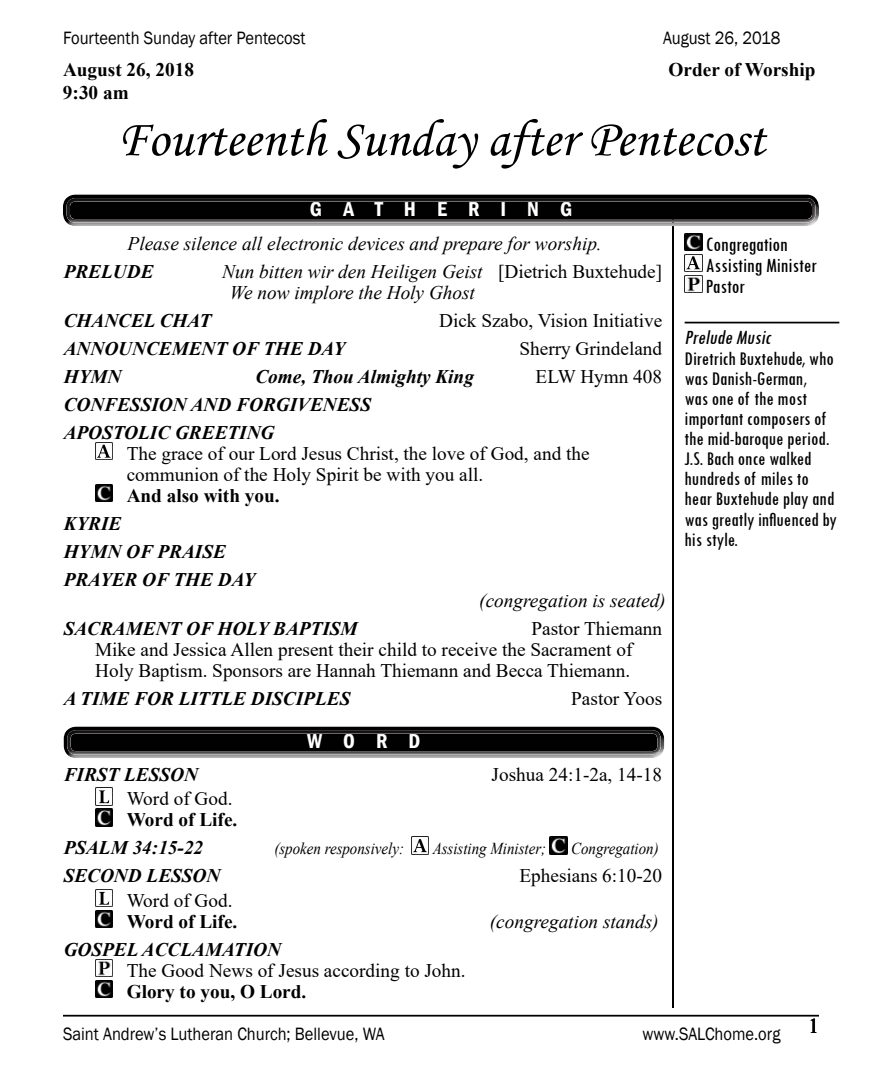
<style>
.page{position:relative;width:882px;height:1071px;background:#fff}
.page>*{position:absolute;margin:0;border:0;box-sizing:border-box;transform-origin:0 0}
.t1{font:52.5px "Monotype Corsiva";color:#000}
.t2{font:condensed 21px/21px "Tw Cen";color:#000}
.t3{font:600 condensed 21px "Franklin Gothic";letter-spacing:1em;color:#fff}
.t4{font:italic condensed 21px "Tw Cen";color:#000}
.t5{font:21px "Times New Roman";color:#000}
.t6{font:condensed 20.12px/20.1px "Tw Cen";color:#000}
.t7{font:19.25px/21px "Times New Roman";color:#000}
.t8{font:italic 700 19.25px/28px "Times New Roman";color:#000}
.t9{font:italic 19.25px/21px "Times New Roman";color:#000}
.t10{font:700 19.25px "Times New Roman";color:#000}
.t11{font:18.38px "Franklin Gothic";color:#000;scale:.9 1}
.t12{font:italic 16.62px "Times New Roman";color:#000;scale:.9 1}
.s1{font-style:normal}
</style>
<div class="page">
<hr style="left:672px;top:63px;width:2px;height:945px;background:#000">
<div style="left:669px;top:0;width:6px;height:208px;background:#fff"></div>
<svg style="left:71px;top:225px;width:739px;height:2px"></svg>
<div style="left:55px;top:187px;width:768px;height:38px;background:#000;opacity:.75"></div>
<hr style="left:63px;top:1015px;width:756px;height:2px;background:#000">
<img style="left:95px;top:442px;width:18px;height:18px">
<img style="left:95px;top:484px;width:18px;height:18px">
<svg style="left:69px;top:756px;width:589px;height:2px"></svg>
<div style="left:62px;top:719px;width:604px;height:37px;background:#000;opacity:.75"></div>
<img style="left:95px;top:788px;width:18px;height:17px">
<img style="left:95px;top:809px;width:18px;height:17px">
<img style="left:411px;top:837px;width:18px;height:17px">
<img style="left:550px;top:837px;width:17px;height:17px">
<img style="left:95px;top:889px;width:18px;height:18px">
<img style="left:95px;top:910px;width:18px;height:18px">
<img style="left:95px;top:959px;width:18px;height:18px">
<img style="left:95px;top:980px;width:18px;height:18px">
<img style="left:685px;top:233px;width:17px;height:18px">
<img style="left:685px;top:254px;width:17px;height:18px">
<img style="left:685px;top:275px;width:17px;height:18px">
<hr style="left:685px;top:322px;width:154px;height:1px;background:#000">
<p class="t11" style="left:63px;top:27px;width:271px">Fourteenth Sunday after Pentecost</p>
<p class="t11" style="left:663px;top:27px;width:132px">August 26, 2018</p>
<p class="t10" style="left:63px;top:56px;width:133px">August 26, 2018</p>
<p class="t10" style="left:669px;top:56px;width:148px">Order of Worship</p>
<p class="t10" style="left:63px;top:79px;width:67px">9:30 am</p>
<h1 class="t1" style="left:117px;top:107px;width:649px">Fourteenth Sunday after Pentecost</h1>
<p class="t3" style="left:310px;top:195px;width:264px">GATHERING</p>
<p class="t9" style="left:128px;top:233px;width:476px">Please silence all electronic devices and prepare for worship.</p>
<p class="t8" style="left:64px;top:257px;width:91px">PRELUDE</p>
<p class="t9" style="left:230px;top:261px;width:434px;text-indent:-8px">Nun bitten wir den Heiligen Geist <span class="s1">[Dietrich Buxtehude]<br></span>We now implore the Holy Ghost</p>
<p class="t8" style="left:64px;top:306px;width:149px">CHANCEL CHAT</p>
<p class="t7" style="left:439px;top:309px;width:225px">Dick Szabo, Vision Initiative</p>
<p class="t8" style="left:64px;top:334px;width:283px">ANNOUNCEMENT OF THE DAY</p>
<p class="t7" style="left:519px;top:337px;width:144px">Sherry Grindeland</p>
<p class="t8" style="left:64px;top:362px;width:59px">HYMN</p>
<p class="t8" style="left:255px;top:362px;width:220px">Come, Thou Almighty King</p>
<p class="t7" style="left:536px;top:365px;width:128px">ELW Hymn 408</p>
<p class="t8" style="left:64px;top:390px;width:309px">CONFESSION AND FORGIVENESS<br>APOSTOLIC GREETING</p>
<p class="t7" style="left:127px;top:442px;width:464px">The grace of our Lord Jesus Christ, the love of God, and the communion of the Holy Spirit be with you all.</p>
<p class="t10" style="left:127px;top:482px;width:154px">And also with you.</p>
<p class="t8" style="left:64px;top:509px;width:193px">KYRIE<br>HYMN OF PRAISE<br>PRAYER OF THE DAY</p>
<p class="t9" style="left:479px;top:590px;width:188px">(congregation is seated)</p>
<p class="t8" style="left:64px;top:614px;width:295px">SACRAMENT OF HOLY BAPTISM</p>
<p class="t7" style="left:95px;top:617px;width:569px;text-indent:436px">Pastor Thiemann<br>Mike and Jessica Allen present their child to receive the Sacrament of<br>Holy Baptism. Sponsors are Hannah Thiemann and Becca Thiemann.</p>
<p class="t8" style="left:64px;top:684px;width:288px">A TIME FOR LITTLE DISCIPLES</p>
<p class="t7" style="left:571px;top:687px;width:92px">Pastor Yoos</p>
<p class="t3" style="left:307px;top:727px;width:115px">WORD</p>
<p class="t8" style="left:64px;top:760px;width:136px">FIRST LESSON</p>
<p class="t7" style="left:492px;top:763px;width:172px">Joshua 24:1-2a, 14-18</p>
<p class="t7" style="left:127px;top:788px;width:107px">Word of God.</p>
<p class="t10" style="left:127px;top:806px;width:112px">Word of Life.</p>
<p class="t8" style="left:64px;top:833px;width:141px">PSALM 34:15-22</p>
<p class="t12" style="left:274px;top:837px;width:145px">(spoken responsively:</p>
<p class="t12" style="left:433px;top:837px;width:128px">Assisting Minister;</p>
<p class="t12" style="left:571px;top:837px;width:99px">Congregation)</p>
<p class="t8" style="left:64px;top:861px;width:158px">SECOND LESSON</p>
<p class="t7" style="left:519px;top:865px;width:144px">Ephesians 6:10-20</p>
<p class="t7" style="left:127px;top:889px;width:107px">Word of God.</p>
<p class="t10" style="left:127px;top:908px;width:112px">Word of Life.</p>
<p class="t9" style="left:490px;top:911px;width:170px">(congregation stands)</p>
<p class="t8" style="left:64px;top:935px;width:219px">GOSPEL ACCLAMATION</p>
<p class="t7" style="left:127px;top:959px;width:340px">The Good News of Jesus according to John.</p>
<p class="t10" style="left:127px;top:978px;width:181px">Glory to you, O Lord.</p>
<p class="t2" style="left:706px;top:233px;width:113px">Congregation<br>Assisting Minister<br>Pastor</p>
<p class="t4" style="left:685px;top:325px;width:92px">PreludeMusic</p>
<p class="t6" style="left:685px;top:348px;width:154px">Diretrich Buxtehude, who was Danish-German,<br>was one of the most important composers of the mid-baroque period.<br>J.S. Bach once walked hundreds of miles to hear Buxtehude play and was greatly influenced by his style.</p>
<p class="t11" style="left:63px;top:1022px;width:359px">Saint Andrew’s Lutheran Church; Bellevue, WA</p>
<p class="t11" style="left:643px;top:1022px;width:155px">www.SALChome.org</p>
<p class="t5" style="left:808px;top:1011px;width:12px">1</p>
</div>
